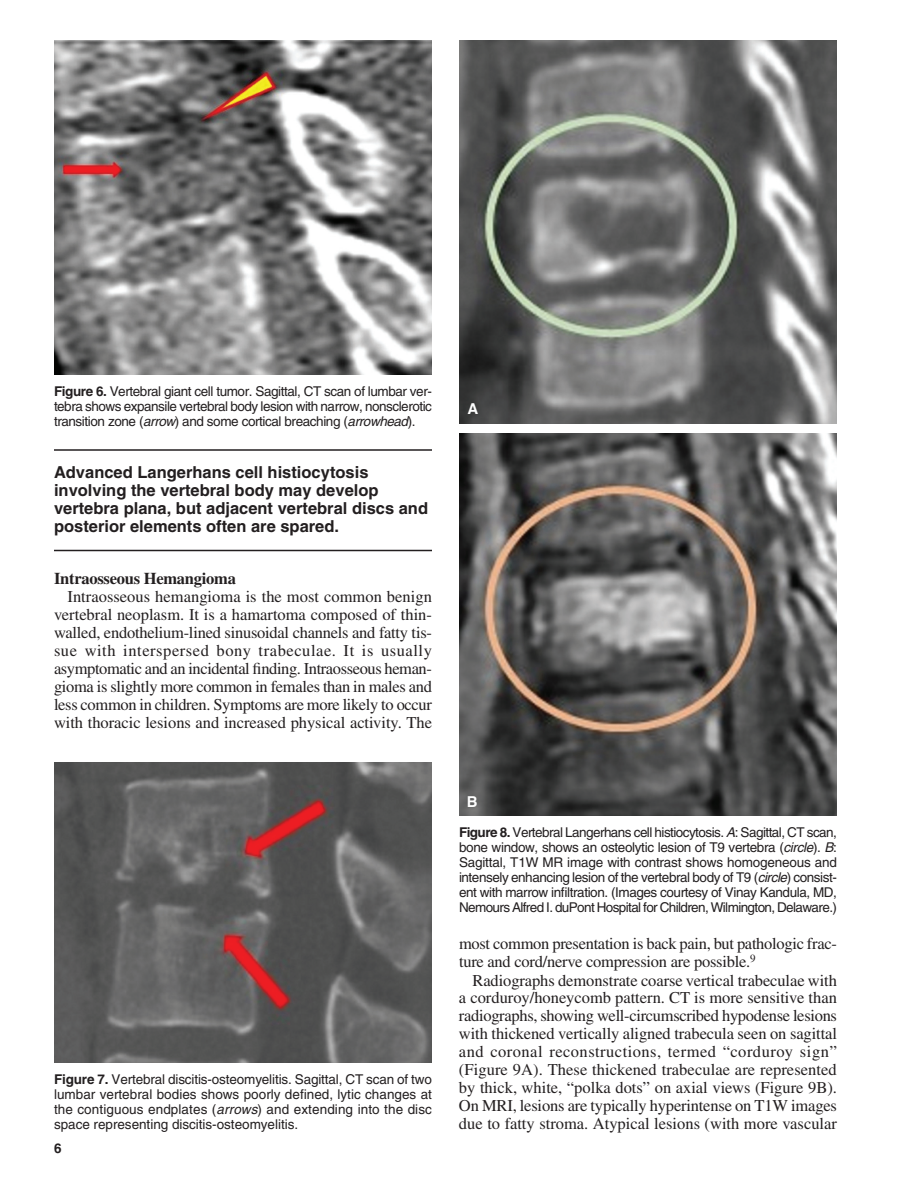
<style>
.page{position:relative;width:918px;height:1188px;background:#fff}
.page>*{position:absolute;margin:0;border:0;box-sizing:border-box;transform-origin:0 0}
.t1{font:16.5px/18px "Times";letter-spacing:-.01em;color:#231f20;text-align:justify}
.t2{font:700 16.5px/18px "Helvetica";color:#231f20}
.t3{font:700 16.5px "Times";letter-spacing:-.015em;color:#231f20}
.t4{font:700 15px "Helvetica";color:#fff}
.t5{font:13.5px/15px "Helvetica";letter-spacing:-.03em;color:#231f20;text-align:justify}
.t6{font:700 13.5px "Helvetica";color:#231f20}
.s1{font-weight:700}
.s2{font-style:italic}
</style>
<div class="page">
<img style="left:54px;top:40px;width:378px;height:335px">
<img style="left:54px;top:763px;width:378px;height:300px">
<img style="left:459px;top:40px;width:378px;height:383px">
<img style="left:459px;top:434px;width:378px;height:382px">
<hr style="left:54px;top:449px;width:378px;height:2px;background:#231f20">
<hr style="left:54px;top:550px;width:378px;height:1px;background:#231f20">
<p class="t5" style="left:54px;top:384px;width:380px"><span class="s1">Figure 6.</span> Vertebral giant cell tumor. Sagittal, CT scan of lumbar ver&shy;tebra shows expansile vertebral body lesion with narrow, nonsclerotic transition zone (<span class="s2">arrow</span>) and some cortical breaching (<span class="s2">arrowhead</span>).</p>
<p class="t2" style="left:54px;top:464px;width:376px">Advanced Langerhans cell histiocytosis involving the vertebral body may develop vertebra plana, but adjacent vertebral discs and posterior elements often are spared.</p>
<p class="t3" style="left:54px;top:572px;width:184px">Intraosseous Hemangioma</p>
<p class="t1" style="left:54px;top:589px;width:380px;text-indent:14px">Intraosseous hemangioma is the most common benign vertebral neoplasm. It is a hamartoma composed of thin&shy;walled, endothelium-lined sinusoidal channels and fatty tis&shy;sue with interspersed bony trabeculae. It is usually asymptomatic and an incidental finding. Intraosseous heman&shy;gioma is slightly more common in females than in males and less common in children. Symptoms are more likely to occur with thoracic lesions and increased physical activity. The</p>
<p class="t5" style="left:54px;top:1073px;width:380px"><span class="s1">Figure 7.</span> Vertebral discitis-osteomyelitis. Sagittal, CT scan of two lumbar vertebral bodies shows poorly defined, lytic changes at the contiguous endplates (<span class="s2">arrows</span>) and extending into the disc space representing discitis-osteomyelitis.</p>
<p class="t6" style="left:54px;top:1143px;width:9px">6</p>
<p class="t4" style="left:468px;top:400px;width:12px">A</p>
<p class="t4" style="left:467px;top:793px;width:12px">B</p>
<p class="t5" style="left:459px;top:826px;width:380px"><span class="s1">Figure 8.</span> Vertebral Langerhans cell histiocytosis. <span class="s2">A</span>: Sagittal, CT scan, bone window, shows an osteolytic lesion of T9 vertebra (<span class="s2">circle</span>). <span class="s2">B</span>:<br>Sagittal, T1W MR image with contrast shows homogeneous and intensely enhancing lesion of the vertebral body of T9 (<span class="s2">circle</span>) consist&shy;ent with marrow infiltration. (Images courtesy of Vinay Kandula, MD, Nemours Alfred I. duPont Hospital for Children, Wilmington, Delaware.)</p>
<p class="t1" style="left:459px;top:937px;width:379px">most common presentation is back pain, but pathologic frac&shy;ture and cord/nerve compression are possible.<sup>9</sup></p>
<p class="t1" style="left:459px;top:973px;width:380px;text-indent:14px">Radiographs demonstrate coarse vertical trabeculae with a corduroy/honeycomb pattern. CT is more sensitive than radiographs, showing well-circumscribed hypodense lesions with thickened vertically aligned trabecula seen on sagittal and coronal reconstructions, termed “corduroy sign” (Figure 9A). These thickened trabeculae are represented by thick, white, “polka dots” on axial views (Figure 9B).<br>On MRI, lesions are typically hyperintense on T1W images due to fatty stroma. Atypical lesions (with more vascular</p>
</div>
